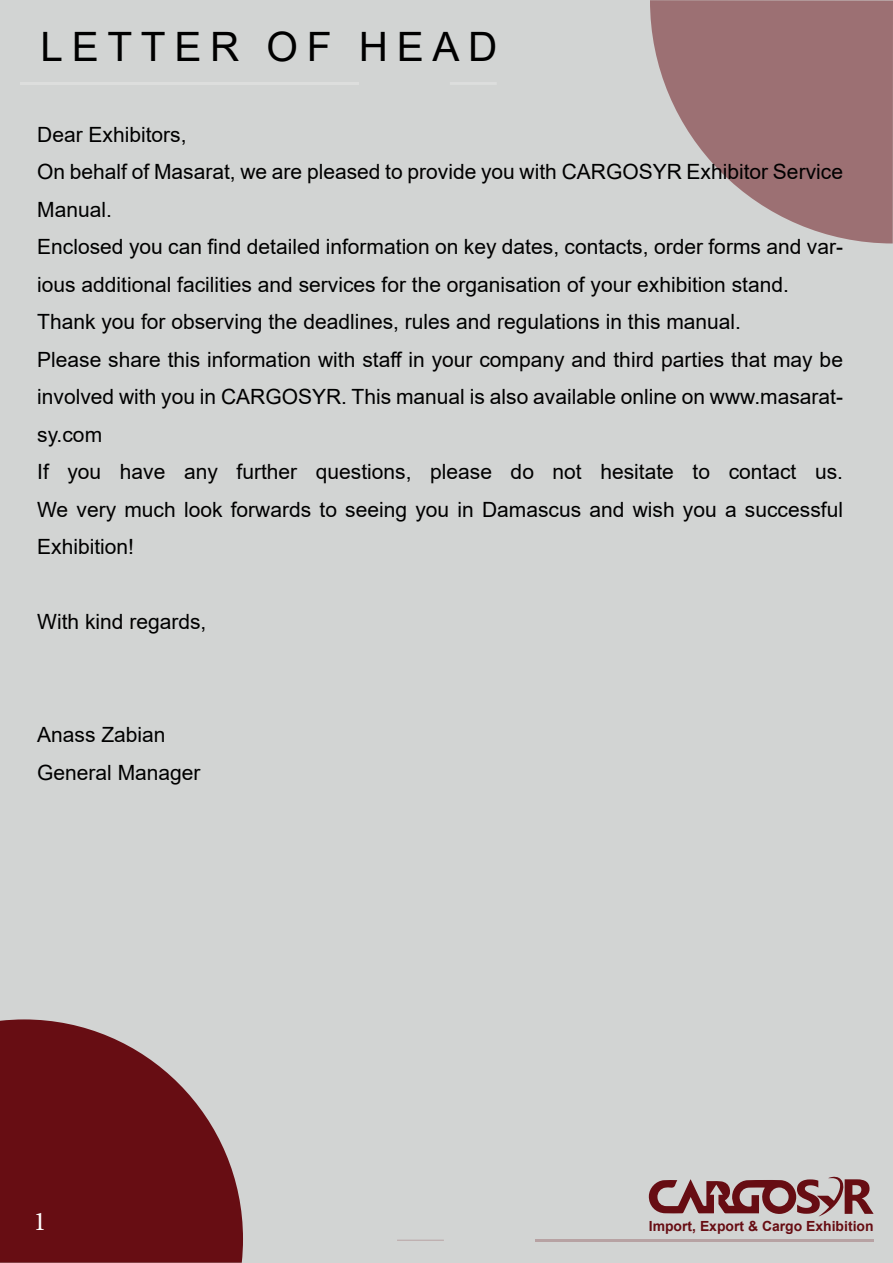
<style>
.page{position:relative;width:893px;height:1263px;background:#d2d4d3}
.page>*{position:absolute;margin:0;border:0;box-sizing:border-box;transform-origin:0 0}
.t1{font:40.5px "Arial";letter-spacing:.215em;color:#000}
.t2{font:27px "Minion Pro";color:#fff}
.t3{font:21px/37.5px "Arial";color:#000}
.t4{font:700 13.95px "Arial";color:#670d13}
</style>
<div class="page">
<svg style="left:650px;top:0;width:243px;height:243px;fill:#9c7073"></svg>
<svg style="left:0;top:1019px;width:243px;height:244px;fill:#670d13"></svg>
<hr style="left:536px;top:1239px;width:338px;height:2px;background:#670d13">
<svg style="left:648px;top:1176px;width:226px;height:40px"></svg>
<hr style="left:450px;top:82px;width:47px;height:3px;background:#fff">
<hr style="left:20px;top:82px;width:338px;height:3px;background:#fff">
<h1 class="t1" style="left:41px;top:18px;width:458px">LETTER OF HEAD</h1>
<p class="t3" style="left:37px;top:116px;width:807px">Dear Exhibitors,<br>On behalf of Masarat, we are pleased to provide you with CARGOSYR Exhibitor Service Manual.<br>Enclosed you can find detailed information on key dates, contacts, order forms and var&shy;ious additional facilities and services for the organisation of your exhibition stand.<br>Thank you for observing the deadlines, rules and regulations in this manual.<br>Please share this information with staff in your company and third parties that may be involved with you in CARGOSYR. This manual is also available online on www.masarat&shy;sy.com<br>If you have any further questions, please do not hesitate to contact us.<br>We very much look forwards to seeing you in Damascus and wish you a successful Exhibition!</p>
<p class="t3" style="left:37px;top:603px;width:171px">With kind regards,</p>
<p class="t3" style="left:37px;top:716px;width:165px">Anass Zabian<br>General Manager</p>
<p class="t2" style="left:34px;top:1203px;width:14px">1</p>
<p class="t4" style="left:649px;top:1216px;width:226px">Import, Export &amp; Cargo Exhibition</p>
</div>
